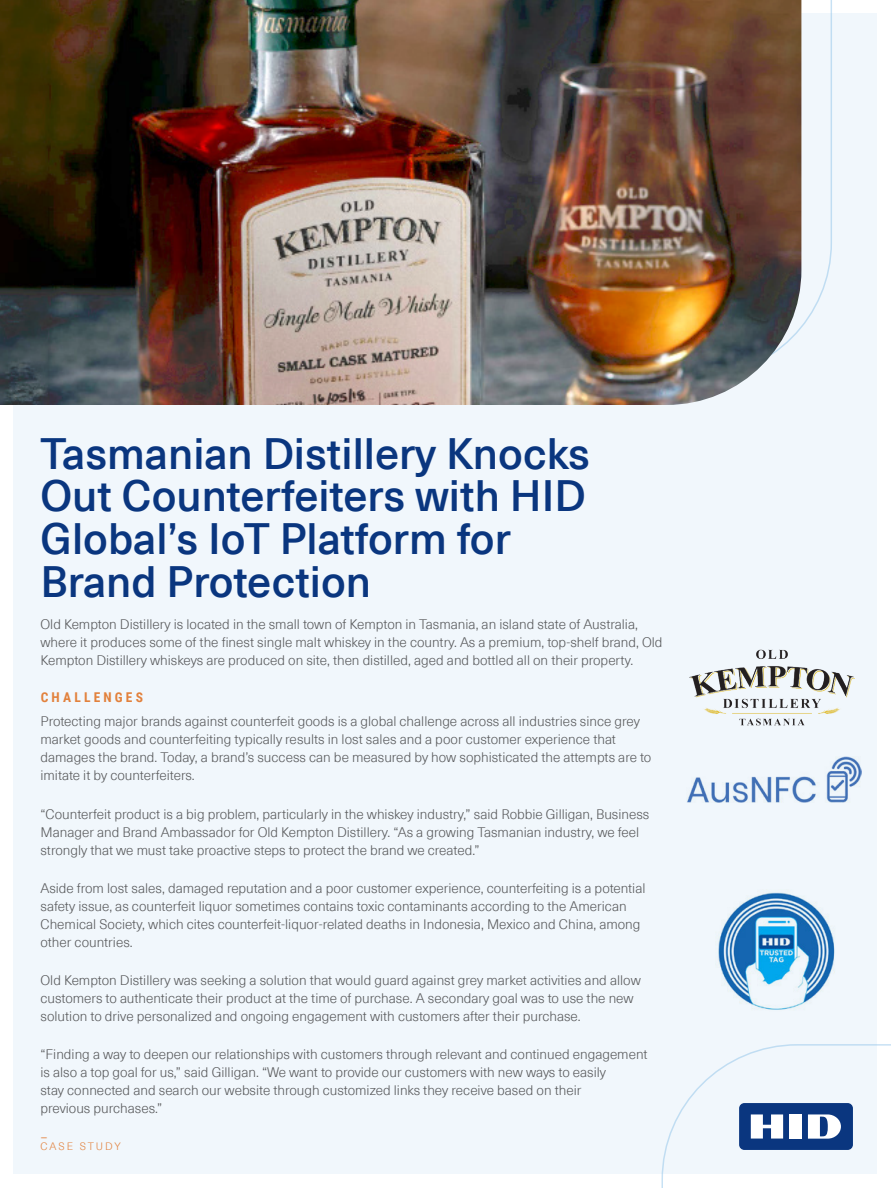
<style>
.page{position:relative;width:891px;height:1188px;background:#fff}
.page>*{position:absolute;margin:0;border:0;box-sizing:border-box;transform-origin:0 0}
.cs_1st_page_large_he{font:500 42.9px/42.9px "Neue Haas Unica Pro";color:#0a367f}
.t1{font:100 25.5px "Neue Haas Unica Pro";color:#e2813c}
.cs_main_body{font:300 13.5px/18px "Neue Haas Unica Pro";color:#57585a}
.cs_small_section_sub{font:700 13.5px "Roboto Condensed";letter-spacing:.235em;color:#e2813c}
.t2{font:300 10.5px "Neue Haas Unica Pro";letter-spacing:.175em;color:#e2813c}
</style>
<div class="page">
<div style="left:14px;top:14px;width:864px;height:1160px;background:#f1f7fc"></div>
<svg style="left:661px;top:1043px;width:230px;height:145px"></svg>
<img style="left:0;top:0;width:801px;height:405px">
<img style="left:689px;top:649px;width:166px;height:77px">
<img style="left:687px;top:757px;width:175px;height:45px">
<img style="left:718px;top:892px;width:117px;height:118px">
<h1 class="cs_1st_page_large_he" style="left:40px;top:432px;width:551px">Tasmanian Distillery Knocks<br>Out Counterfeiters with HID<br>Global’s IoT Platform for<br>Brand Protection</h1>
<p class="cs_main_body" style="left:40px;top:616px;width:624px">Old Kempton Distillery is located in the small town of Kempton in Tasmania, an island state of Australia, where it produces some of the finest single malt whiskey in the country. As a premium, top-shelf brand, Old<br>Kempton Distillery whiskeys are produced on site, then distilled, aged and bottled all on their property.</p>
<h3 class="cs_small_section_sub" style="left:41px;top:687px;width:104px">CHALLENGES</h3>
<p class="cs_main_body" style="left:40px;top:713px;width:612px">Protecting major brands against counterfeit goods is a global challenge across all industries since grey market goods and counterfeiting typically results in lost sales and a poor customer experience that damages the brand. Today, a brand’s success can be measured by how sophisticated the attempts are to imitate it by counterfeiters.</p>
<p class="cs_main_body" style="left:40px;top:805px;width:610px">“Counterfeit product is a big problem, particularly in the whiskey industry,” said Robbie Gilligan, Business<br>Manager and Brand Ambassador for Old Kempton Distillery. “As a growing Tasmanian industry, we feel strongly that we must take proactive steps to protect the brand we created.”</p>
<p class="cs_main_body" style="left:40px;top:879px;width:607px">Aside from lost sales, damaged reputation and a poor customer experience, counterfeiting is a potential safety issue, as counterfeit liquor sometimes contains toxic contaminants according to the American Chemical Society, which cites counterfeit-liquor-related deaths in Indonesia, Mexico and China, among other countries.</p>
<p class="cs_main_body" style="left:40px;top:972px;width:602px">Old Kempton Distillery was seeking a solution that would guard against grey market activities and allow customers to authenticate their product at the time of purchase. A secondary goal was to use the new solution to drive personalized and ongoing engagement with customers after their purchase.</p>
<p class="cs_main_body" style="left:40px;top:1046px;width:609px">“Finding a way to deepen our relationships with customers through relevant and continued engagement is also a top goal for us,” said Gilligan. “We want to provide our customers with new ways to easily<br>stay connected and search our website through customized links they receive based on their<br>previous purchases.”</p>
<h2 class="t1" style="left:40px;top:1123px;width:9px">-</h2>
<p class="t2" style="left:40px;top:1140px;width:82px">CASE STUDY</p>
</div>
